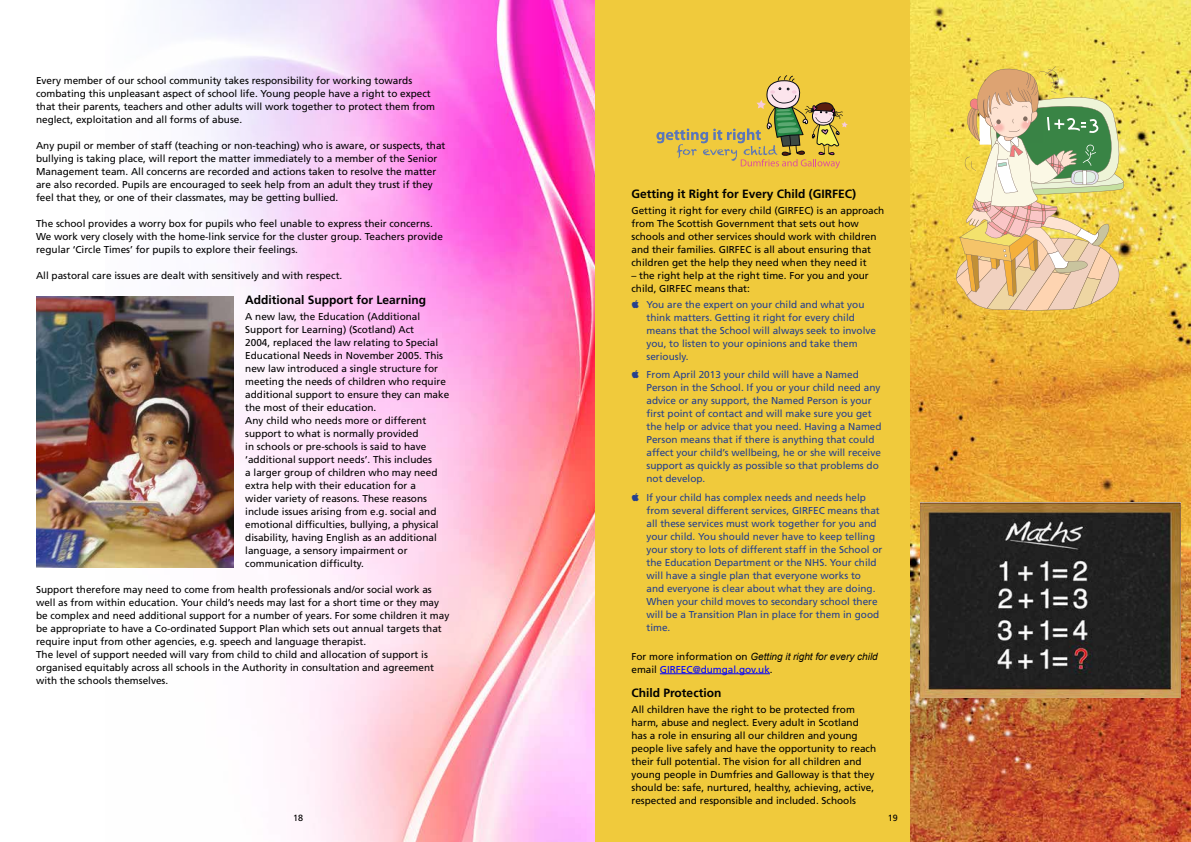
<style>
.page{position:relative;width:1191px;height:842px;background:#fff}
.page>*{position:absolute;margin:0;border:0;box-sizing:border-box;transform-origin:0 0}
.t1{font:700 12px "Frutiger";color:#000}
.t2{font:10px/13px "Frutiger";color:#000}
.t3{font:10px/13px "Frutiger";color:#25408f}
.t4{font:italic 10px "Arial";color:#000}
.t5{font:10px "Frutiger";color:#00f}
.t6{font:9px "Frutiger";color:#000}
.s1{font-family:"Frutiger";font-style:normal}
.s2{color:#000}
</style>
<div class="page">
<img style="left:106px;top:0;width:489px;height:842px">
<img style="left:36px;top:297px;width:198px;height:271px">
<div style="left:595px;top:0;width:316px;height:842px;background:#f0ca3c"></div>
<img style="left:910px;top:0;width:281px;height:842px">
<hr style="left:660px;top:673px;width:110px;height:1px;background:#00f">
<svg style="left:656px;top:75px;width:191px;height:94px"></svg>
<img style="left:920px;top:503px;width:260px;height:195px">
<img style="left:956px;top:66px;width:167px;height:245px">
<p class="t2" style="left:36px;top:74px;width:400px">Every member of our school community takes responsibility for working towards combating this unpleasant aspect of school life. Young people have a right to expect that their parents, teachers and other adults will work together to protect them from neglect, exploitation and all forms of abuse.</p>
<p class="t2" style="left:36px;top:139px;width:411px">Any pupil or member of staff (teaching or non-teaching) who is aware, or suspects, that bullying is taking place, will report the matter immediately to a member of the Senior Management team. All concerns are recorded and actions taken to resolve the matter are also recorded. Pupils are encouraged to seek help from an adult they trust if they feel that they, or one of their classmates, may be getting bullied.</p>
<p class="t2" style="left:36px;top:217px;width:408px">The school provides a worry box for pupils who feel unable to express their concerns.<br>We work very closely with the home-link service for the cluster group. Teachers provide regular ‘Circle Times’ for pupils to explore their feelings.</p>
<p class="t2" style="left:36px;top:269px;width:308px">All pastoral care issues are dealt with sensitively and with respect.</p>
<p class="t1" style="left:245px;top:292px;width:182px">Additional Support for Learning</p>
<p class="t2" style="left:245px;top:309px;width:205px">A new law, the Education (Additional Support for Learning) (Scotland) Act<br>2004, replaced the law relating to Special Educational Needs in November 2005. This new law introduced a single structure for meeting the needs of children who require additional support to ensure they can make the most of their education.<br>Any child who needs more or different support to what is normally provided<br>in schools or pre-schools is said to have ‘additional support needs’. This includes<br>a larger group of children who may need extra help with their education for a<br>wider variety of reasons. These reasons include issues arising from e.g. social and emotional difficulties, bullying, a physical disability, having English as an additional language, a sensory impairment or communication difficulty.</p>
<p class="t2" style="left:36px;top:582px;width:415px">Support therefore may need to come from health professionals and/or social work as well as from within education. Your child’s needs may last for a short time or they may be complex and need additional support for a number of years. For some children it may be appropriate to have a Co-ordinated Support Plan which sets out annual targets that require input from other agencies, e.g. speech and language therapist.<br>The level of support needed will vary from child to child and allocation of support is organised equitably across all schools in the Authority in consultation and agreement with the schools themselves.</p>
<p class="t1" style="left:631px;top:187px;width:226px">Getting it Right for Every Child (GIRFEC)</p>
<p class="t2" style="left:631px;top:204px;width:254px">Getting it right for every child (GIRFEC) is an approach from The Scottish Government that sets out how schools and other services should work with children and their families. GIRFEC is all about ensuring that children get the help they need when they need it</p>
<p class="t2" style="left:631px;top:269px;width:239px">– the right help at the right time. For you and your child, GIRFEC means that:</p>
<p class="t3" style="left:646px;top:297px;width:231px">You are the expert on your child and what you think matters. Getting it right for every child means that the School will always seek to involve you, to listen to your opinions and take them seriously.</p>
<p class="t3" style="left:646px;top:368px;width:237px">From April 2013 your child will have a Named Person in the School. If you or your child need any advice or any support, the Named Person is your first point of contact and will make sure you get the help or advice that you need. Having a Named Person means that if there is anything that could affect your child’s wellbeing, he or she will receive support as quickly as possible so that problems do not develop.</p>
<p class="t3" style="left:646px;top:491px;width:237px">If your child has complex needs and needs help from several different services, GIRFEC means that all these services must work together for you and your child. You should never have to keep telling your story to lots of different staff in the School or the Education Department or the NHS. Your child will have a single plan that everyone works to<br>and everyone is clear about what they are doing.<br>When your child moves to secondary school there will be a Transition Plan in place for them in good time.</p>
<p class="t4" style="left:631px;top:650px;width:248px"><span class="s1">For more information on</span> Getting it right for every child</p>
<p class="t5" style="left:631px;top:663px;width:143px"><span class="s2">email</span> GIRFEC@dumgal.gov.uk<span class="s2">.</span></p>
<p class="t1" style="left:631px;top:686px;width:91px">Child Protection</p>
<p class="t2" style="left:631px;top:703px;width:246px">All children have the right to be protected from harm, abuse and neglect. Every adult in Scotland has a role in ensuring all our children and young people live safely and have the opportunity to reach their full potential. The vision for all children and young people in Dumfries and Galloway is that they should be: safe, nurtured, healthy, achieving, active, respected and responsible and included. Schools</p>
<p class="t6" style="left:293px;top:812px;width:12px">18</p>
<p class="t6" style="left:888px;top:812px;width:12px">19</p>
</div>
